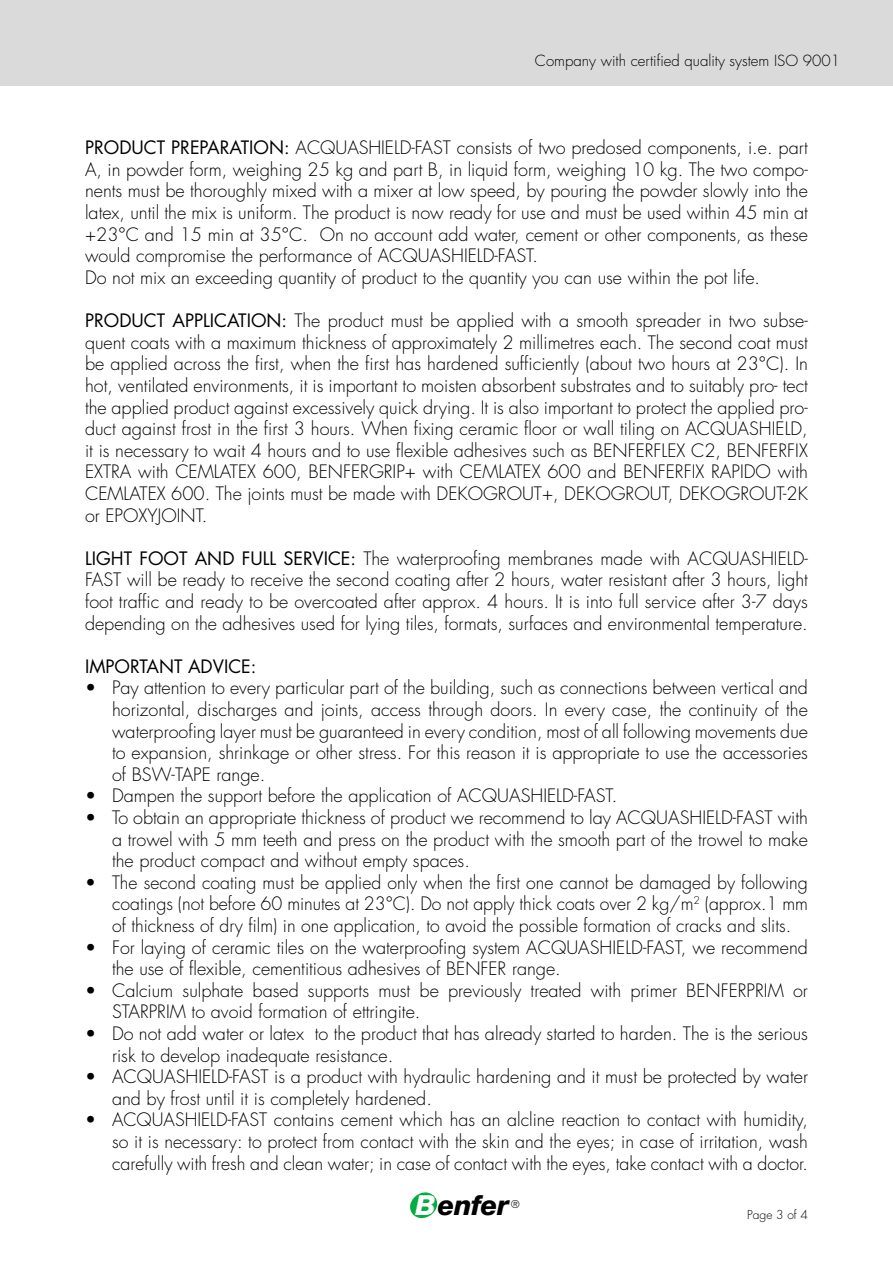
<style>
.page{position:relative;width:893px;height:1263px;background:#fff}
.page>*{position:absolute;margin:0;border:0;box-sizing:border-box;transform-origin:0 0}
.t1{font:italic 800 27.6px "Helvetica Neue";letter-spacing:-.02em;color:#000}
.t2{font:300 18px/21.6px "Futura";color:#000;text-align:justify}
.t3{font:18px "Futura CE";color:#000}
.t4{font:300 15px "Futura";color:#000}
.t5{font:300 12px "Futura";color:#000}
.t6{font:300 10.5px "Futura";color:#000}
.s1{font-family:"Futura CE";font-weight:400}
.s2{color:#fff}
</style>
<div class="page">
<svg style="left:410px;top:1192px;width:28px;height:26px"></svg>
<div style="left:0;top:1px;width:893px;height:85px;background:#dadada"></div>
<p class="t4" style="left:535px;top:51px;width:307px">Company with certified quality system ISO 9001</p>
<p class="t2" style="left:85px;top:137px;width:724px;text-align:left"><span class="s1">PRODUCT PREPARATION:</span> ACQUASHIELD-FAST consists of two predosed components, i.e. part A, in powder form, weighing 25 kg and part B, in liquid form, weighing 10 kg. The two compo&shy;nents must be thoroughly mixed with a mixer at low speed, by pouring the powder slowly into the latex, until the mix is uniform. The product is now ready for use and must be used within 45 min at +23°C and 15 min at 35°C. On no account add water, cement or other components, as these would compromise the performance of ACQUASHIELD-FAST.<br>Do not mix an exceeding quantity of product to the quantity you can use within the pot life.</p>
<p class="t2" style="left:85px;top:310px;width:724px"><span class="s1">PRODUCT APPLICATION:</span> The product must be applied with a smooth spreader in two subse&shy;quent coats with a maximum thickness of approximately 2 millimetres each. The second coat must be applied across the first, when the first has hardened sufficiently (about two hours at 23°C). In hot, ventilated environments, it is important to moisten absorbent substrates and to suitably pro- tect the applied product against excessively quick drying. It is also important to protect the applied pro&shy;duct against frost in the first 3 hours. When fixing ceramic floor or wall tiling on ACQUASHIELD, it is necessary to wait 4 hours and to use flexible adhesives such as BENFERFLEX C2, BENFERFIX EXTRA with CEMLATEX 600, BENFERGRIP+ with CEMLATEX 600 and BENFERFIX RAPIDO with CEMLATEX 600. The joints must be made with DEKOGROUT+, DEKOGROUT, DEKOGROUT-2K or EPOXYJOINT.</p>
<p class="t2" style="left:85px;top:548px;width:724px"><span class="s1">LIGHT FOOT AND FULL SERVICE:</span> The waterproofing membranes made with ACQUASHIELD-FAST will be ready to receive the second coating after 2 hours, water resistant after 3 hours, light foot traffic and ready to be overcoated after approx. 4 hours. It is into full service after 3-7 days depending on the adhesives used for lying tiles, formats, surfaces and environmental temperature.</p>
<p class="t3" style="left:85px;top:655px;width:173px">IMPORTANT ADVICE:</p>
<p class="t2" style="left:112px;top:677px;width:697px;text-indent:-27px">• Pay attention to every particular part of the building, such as connections between vertical and horizontal, discharges and joints, access through doors. In every case, the continuity of the waterproofing layer must be guaranteed in every condition, most of all following movements due to expansion, shrinkage or other stress. For this reason it is appropriate to use the accessories of BSW-TAPE range.</p>
<p class="t2" style="left:85px;top:785px;width:534px">• Dampen the support before the application of ACQUASHIELD-FAST.</p>
<p class="t2" style="left:112px;top:807px;width:697px;text-indent:-27px">• To obtain an appropriate thickness of product we recommend to lay ACQUASHIELD-FAST with a trowel with 5 mm teeth and press on the product with the smooth part of the trowel to make the product compact and without empty spaces.</p>
<p class="t2" style="left:112px;top:872px;width:697px;text-indent:-27px">• The second coating must be applied only when the first one cannot be damaged by following coatings (not before 60 minutes at 23°C). Do not apply thick coats over 2 kg/m<sup>2</sup> (approx.1 mm of thickness of dry film) in one application, to avoid the possible formation of cracks and slits.</p>
<p class="t2" style="left:112px;top:937px;width:697px;text-indent:-27px">• For laying of ceramic tiles on the waterproofing system ACQUASHIELD-FAST, we recommend the use of flexible, cementitious adhesives of BENFER range.</p>
<p class="t2" style="left:112px;top:980px;width:697px;text-indent:-27px">• Calcium sulphate based supports must be previously treated with primer BENFERPRIM or<br>STARPRIM to avoid formation of ettringite.</p>
<p class="t2" style="left:112px;top:1023px;width:697px;text-indent:-27px">• Do not add water or latex to the product that has already started to harden. The is the serious risk to develop inadequate resistance.</p>
<p class="t2" style="left:112px;top:1066px;width:697px;text-indent:-27px">• ACQUASHIELD-FAST is a product with hydraulic hardening and it must be protected by water and by frost until it is completely hardened.</p>
<p class="t2" style="left:112px;top:1109px;width:697px;text-indent:-27px">• ACQUASHIELD-FAST contains cement which has an alcline reaction to contact with humidity, so it is necessary: to protect from contact with the skin and the eyes; in case of irritation, wash carefully with fresh and clean water; in case of contact with the eyes, take contact with a doctor.</p>
<h1 class="t1" style="left:416px;top:1189px;width:95px"><span class="s2">B</span>enfer</h1>
<p class="t6" style="left:511px;top:1198px;width:10px">®</p>
<p class="t5" style="left:747px;top:1207px;width:62px">Page 3 of 4</p>
</div>
